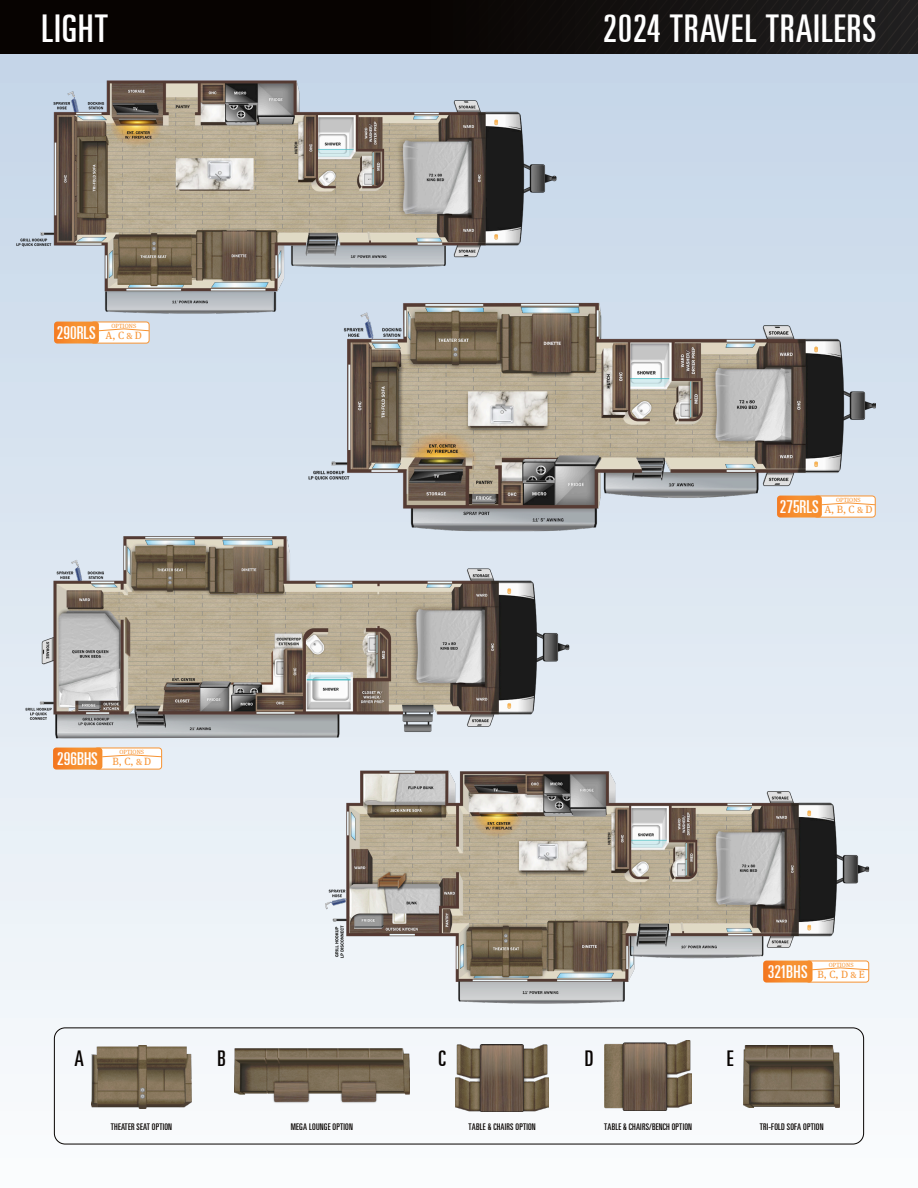
<style>
.page{position:relative;width:918px;height:1188px;background:#fff}
.page>*{position:absolute;margin:0;border:0;box-sizing:border-box;transform-origin:0 0}
.t1{font:ultra-condensed 37.5px "Nova Ultra S Si";letter-spacing:.03em;color:#fff}
.t2{font:ultra-condensed 21.15px "Nova Ultra S Si";color:#070301}
.t3{font:ultra-condensed 17.4px "Nova Ultra S Si";color:#fff}
.t4{font:ultra-condensed 9px "Nova Ultra S Si";letter-spacing:.02em;color:#070301}
.t5{font:6px "Meta Serif Pro";letter-spacing:.02em;color:#f79332}
.s1{font-family:"Meta Serif Pro";font-stretch:normal;font-size:10.5px;color:#f79332}
.s2{font-family:"Meta Serif Pro";font-stretch:normal;font-size:8.7px;color:#f79332}
</style>
<div class="page">
<div style="left:0;top:54px;width:918px;height:1134px;background:linear-gradient(to bottom,#c5d6e9,#f9fbfc)"></div>
<svg style="left:0;top:0;width:918px;height:54px;background:#0e0b0a"></svg>
<div style="left:54px;top:1028px;width:810px;height:116px;border:1px solid #070301;border-radius:11px"></div>
<img style="left:15px;top:80px;width:542px;height:238px">
<div style="left:91px;top:322px;width:58px;height:21px;background:#fff;border-radius:3px"></div>
<div style="left:91px;top:322px;width:59px;height:22px;border:1px solid #f79332;border-radius:3px"></div>
<div style="left:54px;top:322px;width:45px;height:22px;background:linear-gradient(to right,#f58428,#f69433);border-radius:3px"></div>
<svg style="left:98px;top:328px;width:51px;height:3px"></svg>
<img style="left:305px;top:301px;width:571px;height:230px">
<div style="left:814px;top:496px;width:61px;height:21px;background:#fff;border-radius:3px"></div>
<div style="left:814px;top:496px;width:62px;height:22px;border:1px solid #f79332;border-radius:3px"></div>
<div style="left:777px;top:496px;width:45px;height:22px;background:linear-gradient(to right,#f58428,#f69433);border-radius:3px"></div>
<svg style="left:821px;top:502px;width:55px;height:3px"></svg>
<img style="left:25px;top:532px;width:544px;height:207px">
<div style="left:94px;top:748px;width:68px;height:21px;background:#fff;border-radius:3px"></div>
<div style="left:94px;top:748px;width:68px;height:22px;border:1px solid #f79332;border-radius:3px"></div>
<div style="left:53px;top:748px;width:49px;height:22px;background:linear-gradient(to right,#f47d24,#f79734);border-radius:3px"></div>
<svg style="left:102px;top:754px;width:60px;height:3px"></svg>
<img style="left:325px;top:769px;width:544px;height:242px">
<div style="left:806px;top:961px;width:63px;height:21px;background:#fff;border-radius:3px"></div>
<div style="left:806px;top:961px;width:63px;height:21px;border:1px solid #f79332;border-radius:3px"></div>
<div style="left:763px;top:961px;width:50px;height:21px;background:linear-gradient(to right,#f57e25,#f79533);border-radius:3px"></div>
<svg style="left:812px;top:968px;width:57px;height:2px"></svg>
<img style="left:92px;top:1045px;width:99px;height:64px">
<img style="left:456px;top:1044px;width:93px;height:67px">
<img style="left:605px;top:1041px;width:86px;height:69px">
<img style="left:234px;top:1048px;width:176px;height:57px">
<img style="left:744px;top:1046px;width:95px;height:62px">
<p class="t1" style="left:42px;top:7px;width:68px">LIGHT</p>
<p class="t1" style="left:647px;top:5px;width:15px">3</p>
<p class="t1" style="left:603px;top:7px;width:275px">2024 TRAVEL TRAILERS</p>
<p class="t5" style="left:111px;top:321px;width:26px">OPTIONS</p>
<p class="t3" style="left:57px;top:323px;width:87px">290RLS <span class="s1">A, C</span> <span class="s2">&amp;</span> <span class="s1">D</span></p>
<p class="t5" style="left:836px;top:495px;width:26px">OPTIONS</p>
<p class="t3" style="left:780px;top:497px;width:94px">275RLS <span class="s1">A, B, C</span> <span class="s2">&amp;</span> <span class="s1">D</span></p>
<p class="t5" style="left:119px;top:747px;width:26px">OPTIONS</p>
<p class="t3" style="left:57px;top:749px;width:95px">296BHS <span class="s1">B, C,</span> <span class="s2">&amp;</span> <span class="s1">D</span></p>
<p class="t2" style="left:74px;top:1046px;width:11px">A</p>
<p class="t4" style="left:111px;top:1121px;width:63px">THEATER SEAT OPTION</p>
<p class="t2" style="left:438px;top:1046px;width:9px">C</p>
<p class="t2" style="left:217px;top:1046px;width:10px">B</p>
<p class="t2" style="left:585px;top:1046px;width:10px">D</p>
<p class="t2" style="left:727px;top:1046px;width:8px">E</p>
<p class="t5" style="left:829px;top:960px;width:26px">OPTIONS</p>
<p class="t3" style="left:768px;top:962px;width:99px">321BHS <span class="s1">B, C, D</span> <span class="s2">&amp;</span> <span class="s1">E</span></p>
<p class="t4" style="left:291px;top:1121px;width:63px">MEGA LOUNGE OPTION</p>
<p class="t4" style="left:760px;top:1121px;width:65px">TRI-FOLD SOFA OPTION</p>
<p class="t4" style="left:469px;top:1121px;width:69px">TABLE &amp; CHAIRS OPTION</p>
<p class="t4" style="left:604px;top:1121px;width:89px">TABLE &amp; CHAIRS/BENCH OPTION</p>
</div>
